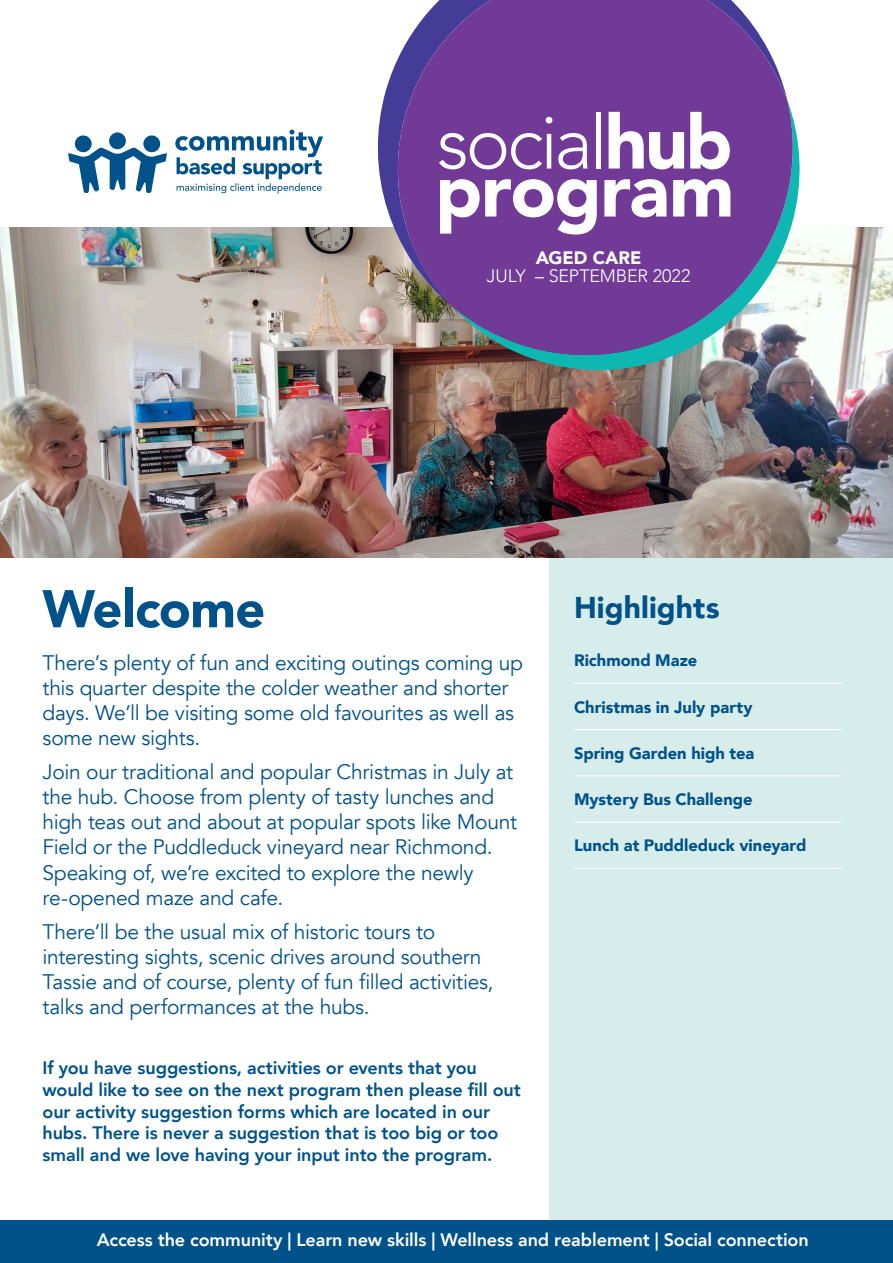
<style>
.page{position:relative;width:893px;height:1263px;background:#fff}
.page>*{position:absolute;margin:0;border:0;box-sizing:border-box;transform-origin:0 0}
.t1{font:300 75px "Avenir";letter-spacing:-.045em;color:#fff}
.t2{font:900 75px "Avenir";letter-spacing:-.02em;color:#fff}
.Big_headline{font:900 52.5px "Avenir";letter-spacing:-.015em;color:#01528a}
._2nd_Heading{font:900 30px "Avenir";color:#01528a}
.Body{font:21px/25.2px "Avenir";letter-spacing:-.015em;color:#01528a}
.Body-2{font:800 18px/21.6px "Avenir";letter-spacing:-.005em;color:#01528a}
.Body-3{font:800 18px "Avenir";letter-spacing:-.005em;color:#fff}
.t3{font:300 18px/18px "Avenir";letter-spacing:-.005em;color:#fff;text-align:center}
.Body-4{font:900 16.5px "Avenir";color:#01528a}
.s1{font-weight:900}
</style>
<div class="page">
<div style="left:550px;top:516px;width:343px;height:747px;background:#d6edec"></div>
<img style="left:0;top:227px;width:893px;height:331px">
<svg style="left:68px;top:132px;width:99px;height:61px"></svg>
<svg style="left:175px;top:130px;width:148px;height:64px"></svg>
<img style="left:453px;top:127px;width:351px;height:266px">
<svg style="left:363px;top:94px;width:22px;height:213px"></svg>
<svg style="left:385px;top:0;width:410px;height:378px;background:#755199"></svg>
<hr style="left:574px;top:729px;width:268px;height:1px;background:#fff">
<hr style="left:574px;top:775px;width:268px;height:1px;background:#fff">
<hr style="left:574px;top:821px;width:268px;height:2px;background:#fff">
<hr style="left:574px;top:868px;width:268px;height:1px;background:#fff">
<hr style="left:574px;top:683px;width:268px;height:1px;background:#fff">
<div style="left:1px;top:1221px;width:892px;height:42px;background:#01528a"></div>
<p class="t1" style="left:437px;top:98px;width:297px">social<span class="s1">hub</span></p>
<p class="t2" style="left:435px;top:126px;width:301px">program</p>
<p class="t3" style="left:487px;top:249px;width:205px"><span class="s1">AGED CARE<br></span>JULY – SEPTEMBER 2022</p>
<p class="Big_headline" style="left:43px;top:564px;width:224px">Welcome</p>
<p class="Body" style="left:43px;top:650px;width:482px">There’s plenty of fun and exciting outings coming up this quarter despite the colder weather and shorter days. We’ll be visiting some old favourites as well as some new sights.</p>
<p class="Body" style="left:43px;top:759px;width:476px">Join our traditional and popular Christmas in July at the hub. Choose from plenty of tasty lunches and high teas out and about at popular spots like Mount Field or the Puddleduck vineyard near Richmond.<br>Speaking of, we’re excited to explore the newly re-opened maze and cafe.</p>
<p class="Body" style="left:43px;top:919px;width:452px">There’ll be the usual mix of historic tours to interesting sights, scenic drives around southern Tassie and of course, plenty of fun filled activities, talks and performances at the hubs.</p>
<p class="Body-2" style="left:43px;top:1057px;width:480px">If you have suggestions, activities or events that you would like to see on the next program then please fill out our activity suggestion forms which are located in our hubs. There is never a suggestion that is too big or too small and we love having your input into the program.</p>
<p class="_2nd_Heading" style="left:574px;top:582px;width:147px">Highlights</p>
<p class="Body-4" style="left:574px;top:646px;width:125px">Richmond Maze</p>
<p class="Body-4" style="left:574px;top:693px;width:180px">Christmas in July party</p>
<p class="Body-4" style="left:574px;top:739px;width:182px">Spring Garden high tea</p>
<p class="Body-4" style="left:574px;top:785px;width:180px">Mystery Bus Challenge</p>
<p class="Body-4" style="left:574px;top:831px;width:234px">Lunch at Puddleduck vineyard</p>
<p class="Body-3" style="left:97px;top:1226px;width:713px">Access the community | Learn new skills | Wellness and reablement | Social connection</p>
</div>
